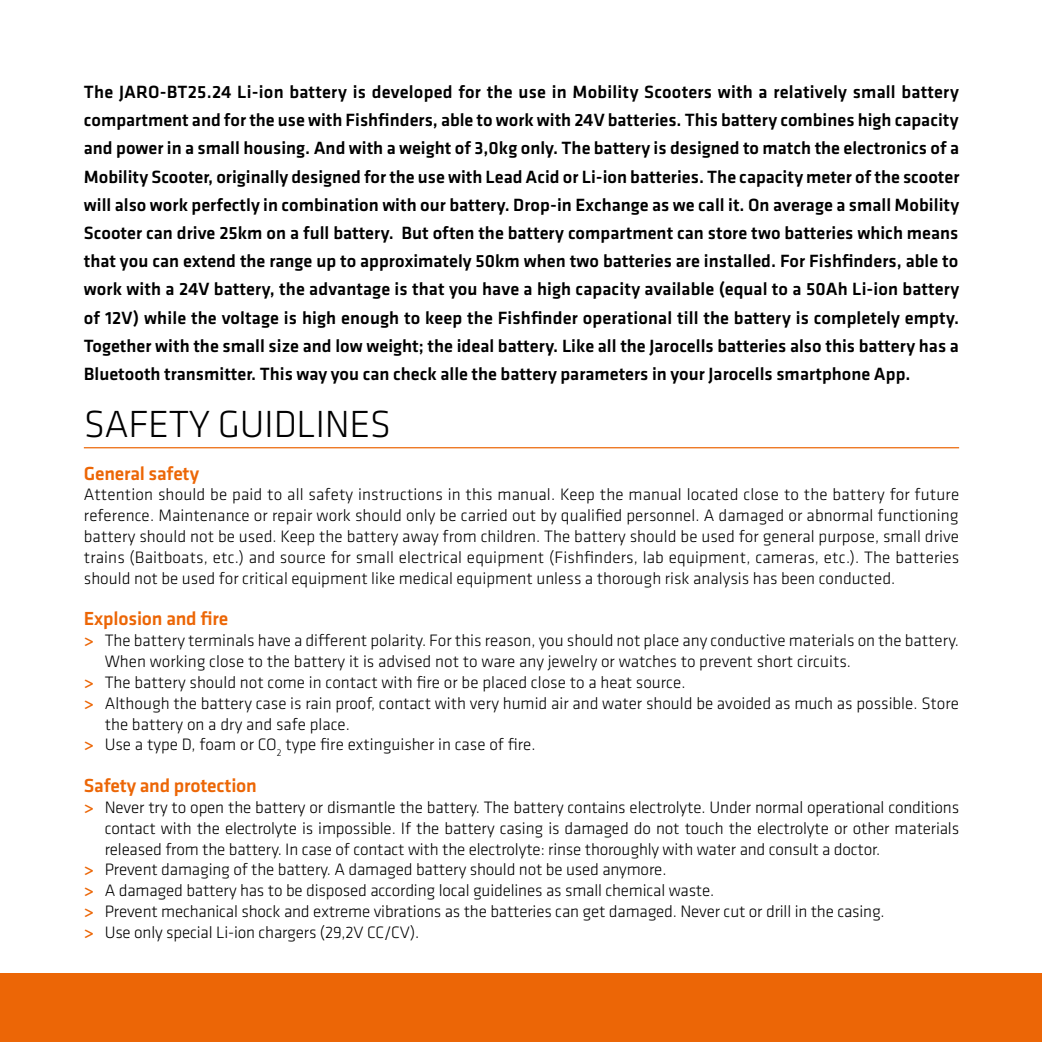
<style>
.page{position:relative;width:1042px;height:1042px;background:#fff}
.page>*{position:absolute;margin:0;border:0;box-sizing:border-box;transform-origin:0 0}
.t1{font:300 39.2px "Klavika";letter-spacing:-.01em;color:#000}
.t2{font:500 19.6px "Klavika";letter-spacing:-.01em;color:#ec6606}
.t3{font:500 18.38px/28.2px "Klavika";color:#000;text-align:justify}
.t4{font:300 17.15px/20.8px "Klavika";letter-spacing:-.01em;color:#000;text-align:justify}
.s1{font-weight:500;color:#ec6606}
</style>
<div class="page">
<div style="left:0;top:973px;width:1042px;height:69px;background:#ec6606"></div>
<hr style="left:84px;top:447px;width:875px;height:1px;background:#ec6606">
<p class="t3" style="left:84px;top:78px;width:877px">The JARO-BT25.24 Li-ion battery is developed for the use in Mobility Scooters with a relatively small battery compartment and for the use with Fishfinders, able to work with 24V batteries. This battery combines high capacity and power in a small housing. And with a weight of 3,0kg only. The battery is designed to match the electronics of a Mobility Scooter, originally designed for the use with Lead Acid or Li-ion batteries. The capacity meter of the scooter will also work perfectly in combination with our battery. Drop-in Exchange as we call it. On average a small Mobility Scooter can drive 25km on a full battery. But often the battery compartment can store two batteries which means that you can extend the range up to approximately 50km when two batteries are installed. For Fishfinders, able to work with a 24V battery, the advantage is that you have a high capacity available (equal to a 50Ah Li-ion battery of 12V) while the voltage is high enough to keep the Fishfinder operational till the battery is completely empty.<br>Together with the small size and low weight; the ideal battery. Like all the Jarocells batteries also this battery has a Bluetooth transmitter. This way you can check alle the battery parameters in your Jarocells smartphone App.</p>
<h1 class="t1" style="left:84px;top:403px;width:309px">SAFETY GUIDLINES</h1>
<p class="t2" style="left:84px;top:462px;width:117px">General safety</p>
<p class="t4" style="left:84px;top:485px;width:877px">Attention should be paid to all safety instructions in this manual. Keep the manual located close to the battery for future reference. Maintenance or repair work should only be carried out by qualified personnel. A damaged or abnormal functioning battery should not be used. Keep the battery away from children. The battery should be used for general purpose, small drive trains (Baitboats, etc.) and source for small electrical equipment (Fishfinders, lab equipment, cameras, etc.). The batteries should not be used for critical equipment like medical equipment unless a thorough risk analysis has been conducted.</p>
<p class="t2" style="left:84px;top:608px;width:146px">Explosion and fire</p>
<p class="t4" style="left:84px;top:630px;width:877px"><span class="s1">&gt;</span> The battery terminals have a different polarity. For this reason, you should not place any conductive materials on the battery.</p>
<p class="t4" style="left:105px;top:651px;width:748px">When working close to the battery it is advised not to ware any jewelry or watches to prevent short circuits.</p>
<p class="t4" style="left:84px;top:672px;width:603px"><span class="s1">&gt;</span> The battery should not come in contact with fire or be placed close to a heat source.</p>
<p class="t4" style="left:84px;top:693px;width:876px"><span class="s1">&gt;</span> Although the battery case is rain proof, contact with very humid air and water should be avoided as much as possible. Store</p>
<p class="t4" style="left:105px;top:714px;width:247px">the battery on a dry and safe place.</p>
<p class="t4" style="left:84px;top:734px;width:453px"><span class="s1">&gt;</span> Use a type D, foam or CO<sub>2</sub> type fire extinguisher in case of fire.</p>
<p class="t2" style="left:84px;top:775px;width:175px">Safety and protection</p>
<p class="t4" style="left:84px;top:797px;width:877px"><span class="s1">&gt;</span> Never try to open the battery or dismantle the battery. The battery contains electrolyte. Under normal operational conditions</p>
<p class="t4" style="left:105px;top:818px;width:856px">contact with the electrolyte is impossible. If the battery casing is damaged do not touch the electrolyte or other materials</p>
<p class="t4" style="left:105px;top:839px;width:777px">released from the battery. In case of contact with the electrolyte: rinse thoroughly with water and consult a doctor.</p>
<p class="t4" style="left:84px;top:859px;width:584px"><span class="s1">&gt;</span> Prevent damaging of the battery. A damaged battery should not be used anymore.</p>
<p class="t4" style="left:84px;top:880px;width:632px"><span class="s1">&gt;</span> A damaged battery has to be disposed according local guidelines as small chemical waste.</p>
<p class="t4" style="left:84px;top:901px;width:802px"><span class="s1">&gt;</span> Prevent mechanical shock and extreme vibrations as the batteries can get damaged. Never cut or drill in the casing.</p>
<p class="t4" style="left:84px;top:922px;width:337px"><span class="s1">&gt;</span> Use only special Li-ion chargers (29,2V CC/CV).</p>
</div>
